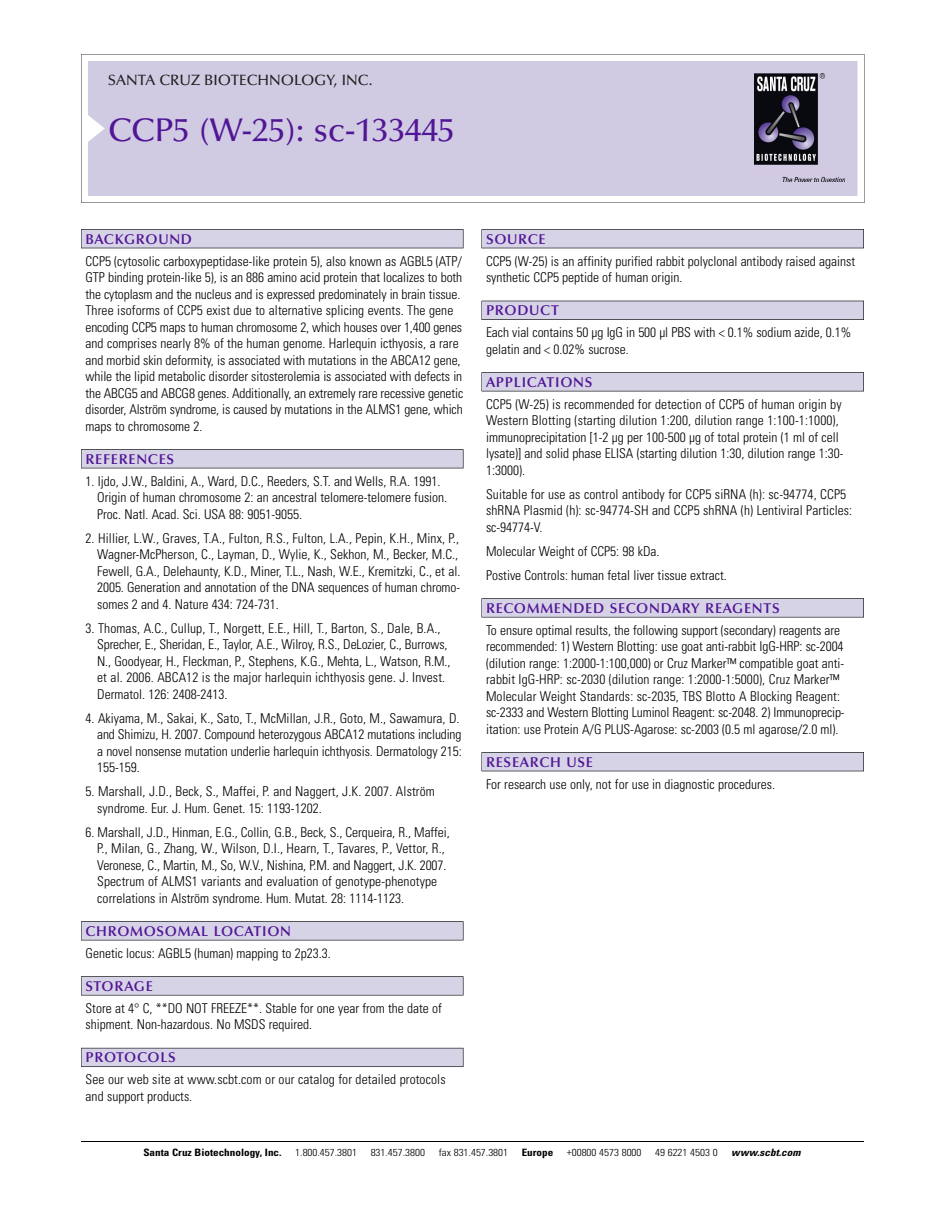
<style>
.page{position:relative;width:945px;height:1215px;background:#fff}
.page>*{position:absolute;margin:0;border:0;box-sizing:border-box;transform-origin:0 0}
.t1{font:500 33px "Optima";color:#511695}
.t2{font:500 15px "Optima";color:#231f20}
.t3{font:600 14.25px "Optima";letter-spacing:.05em;color:#511695}
.t4{font:300 condensed 13.5px/16.5px "Univers";color:#000}
.t5{font:300 condensed 10.2px "Univers";color:#000;scale:1.1 1}
.t6{font:700 condensed 10.2px "Univers";color:#000;scale:1.1 1}
.t7{font:italic 700 condensed 10.2px "Univers";letter-spacing:.005em;color:#000;scale:1.1 1}
</style>
<div class="page">
<svg style="left:81px;top:54px;width:783px;height:149px"></svg>
<div style="left:88px;top:61px;width:769px;height:135px;background:#d1cae3"></div>
<img style="left:755px;top:74px;width:90px;height:108px">
<div style="left:81px;top:229px;width:382px;height:19px;background:#525156"></div>
<div style="left:81px;top:230px;width:382px;height:18px;background:#d7d3e7"></div>
<div style="left:81px;top:449px;width:382px;height:19px;background:#525155"></div>
<div style="left:81px;top:450px;width:382px;height:18px;background:#d7d3e7"></div>
<div style="left:81px;top:921px;width:382px;height:19px;background:#545357"></div>
<div style="left:81px;top:922px;width:382px;height:18px;background:#d7d3e7"></div>
<div style="left:81px;top:976px;width:382px;height:19px;background:#575759"></div>
<div style="left:81px;top:977px;width:382px;height:18px;background:#d7d3e7"></div>
<div style="left:81px;top:1048px;width:382px;height:19px;background:#5b5a62"></div>
<div style="left:81px;top:1048px;width:382px;height:18px;background:#d7d3e7"></div>
<div style="left:482px;top:229px;width:382px;height:19px;background:#525156"></div>
<div style="left:482px;top:230px;width:381px;height:18px;background:#d7d3e7"></div>
<div style="left:482px;top:301px;width:382px;height:19px;background:#515055"></div>
<div style="left:482px;top:301px;width:381px;height:18px;background:#d7d3e7"></div>
<div style="left:482px;top:372px;width:382px;height:19px;background:#545357"></div>
<div style="left:482px;top:373px;width:381px;height:18px;background:#d7d3e7"></div>
<div style="left:482px;top:598px;width:382px;height:19px;background:#575759"></div>
<div style="left:482px;top:599px;width:381px;height:18px;background:#d7d3e7"></div>
<div style="left:482px;top:752px;width:382px;height:19px;background:#515055"></div>
<div style="left:482px;top:753px;width:381px;height:18px;background:#d7d3e7"></div>
<hr style="left:81px;top:1141px;width:783px;height:1px;background:#000">
<p class="t2" style="left:108px;top:74px;width:266px">SANTA CRUZ BIOTECHNOLOGY, INC.</p>
<h1 class="t1" style="left:108px;top:117px;width:348px">CCP5 (W-25): sc-133445</h1>
<p class="t3" style="left:86px;top:233px;width:108px">BACKGROUND</p>
<p class="t4" style="left:86px;top:254px;width:379px">CCP5 (cytosolic carboxypeptidase-like protein 5), also known as AGBL5 (ATP/ GTP binding protein-like 5), is an 886 amino acid protein that localizes to both the cytoplasm and the nucleus and is expressed predominately in brain tissue.<br>Three isoforms of CCP5 exist due to alternative splicing events. The gene encoding CCP5 maps to human chromosome 2, which houses over 1,400 genes and comprises nearly 8% of the human genome. Harlequin icthyosis, a rare and morbid skin deformity, is associated with mutations in the ABCA12 gene, while the lipid metabolic disorder sitosterolemia is associated with defects in the ABCG5 and ABCG8 genes. Additionally, an extremely rare recessive genetic disorder, Alström syndrome, is caused by mutations in the ALMS1 gene, which maps to chromosome 2.</p>
<p class="t3" style="left:86px;top:453px;width:90px">REFERENCES</p>
<p class="t4" style="left:97px;top:474px;width:352px;text-indent:-12px">1. Ijdo, J.W., Baldini, A., Ward, D.C., Reeders, S.T. and Wells, R.A. 1991.<br>Origin of human chromosome 2: an ancestral telomere-telomere fusion.<br>Proc. Natl. Acad. Sci. USA 88: 9051-9055.</p>
<p class="t4" style="left:97px;top:531px;width:365px;text-indent:-12px">2. Hillier, L.W., Graves, T.A., Fulton, R.S., Fulton, L.A., Pepin, K.H., Minx, P., Wagner-McPherson, C., Layman, D., Wylie, K., Sekhon, M., Becker, M.C., Fewell, G.A., Delehaunty, K.D., Miner, T.L., Nash, W.E., Kremitzki, C., et al.<br>2005. Generation and annotation of the DNA sequences of human chromo&shy;somes 2 and 4. Nature 434: 724-731.</p>
<p class="t4" style="left:97px;top:621px;width:355px;text-indent:-12px">3. Thomas, A.C., Cullup, T., Norgett, E.E., Hill, T., Barton, S., Dale, B.A., Sprecher, E., Sheridan, E., Taylor, A.E., Wilroy, R.S., DeLozier, C., Burrows, N., Goodyear, H., Fleckman, P., Stephens, K.G., Mehta, L., Watson, R.M., et al. 2006. ABCA12 is the major harlequin ichthyosis gene. J. Invest.<br>Dermatol. 126: 2408-2413.</p>
<p class="t4" style="left:97px;top:711px;width:366px;text-indent:-12px">4. Akiyama, M., Sakai, K., Sato, T., McMillan, J.R., Goto, M., Sawamura, D. and Shimizu, H. 2007. Compound heterozygous ABCA12 mutations including a novel nonsense mutation underlie harlequin ichthyosis. Dermatology 215:<br>155-159.</p>
<p class="t4" style="left:97px;top:784px;width:339px;text-indent:-12px">5. Marshall, J.D., Beck, S., Maffei, P. and Naggert, J.K. 2007. Alström syndrome. Eur. J. Hum. Genet. 15: 1193-1202.</p>
<p class="t4" style="left:97px;top:825px;width:354px;text-indent:-12px">6. Marshall, J.D., Hinman, E.G., Collin, G.B., Beck, S., Cerqueira, R., Maffei, P., Milan, G., Zhang, W., Wilson, D.I., Hearn, T., Tavares, P., Vettor, R., Veronese, C., Martin, M., So, W.V., Nishina, P.M. and Naggert, J.K. 2007.<br>Spectrum of ALMS1 variants and evaluation of genotype-phenotype correlations in Alström syndrome. Hum. Mutat. 28: 1114-1123.</p>
<p class="t3" style="left:86px;top:925px;width:207px">CHROMOSOMAL LOCATION</p>
<p class="t4" style="left:86px;top:946px;width:247px">Genetic locus: AGBL5 (human) mapping to 2p23.3.</p>
<p class="t3" style="left:86px;top:980px;width:69px">STORAGE</p>
<p class="t4" style="left:86px;top:1001px;width:358px">Store at 4° C, **DO NOT FREEZE**. Stable for one year from the date of shipment. Non-hazardous. No MSDS required.</p>
<p class="t3" style="left:86px;top:1052px;width:92px">PROTOCOLS</p>
<p class="t4" style="left:86px;top:1072px;width:362px">See our web site at www.scbt.com or our catalog for detailed protocols and support products.</p>
<p class="t3" style="left:486px;top:233px;width:61px">SOURCE</p>
<p class="t4" style="left:486px;top:254px;width:371px">CCP5 (W-25) is an affinity purified rabbit polyclonal antibody raised against synthetic CCP5 peptide of human origin.</p>
<p class="t3" style="left:486px;top:305px;width:74px">PRODUCT</p>
<p class="t4" style="left:486px;top:325px;width:367px">Each vial contains 50 µg IgG in 500 µl PBS with &lt; 0.1% sodium azide, 0.1% gelatin and &lt; 0.02% sucrose.</p>
<p class="t3" style="left:486px;top:376px;width:108px">APPLICATIONS</p>
<p class="t4" style="left:486px;top:397px;width:359px">CCP5 (W-25) is recommended for detection of CCP5 of human origin by Western Blotting (starting dilution 1:200, dilution range 1:100-1:1000), immunoprecipitation [1-2 µg per 100-500 µg of total protein (1 ml of cell lysate)] and solid phase ELISA (starting dilution 1:30, dilution range 1:30- 1:3000).</p>
<p class="t4" style="left:486px;top:487px;width:368px">Suitable for use as control antibody for CCP5 siRNA (h): sc-94774, CCP5 shRNA Plasmid (h): sc-94774-SH and CCP5 shRNA (h) Lentiviral Particles: sc-94774-V.</p>
<p class="t4" style="left:486px;top:540px;width:242px;line-height:24px">Molecular Weight of CCP5: 98 kDa.<br>Postive Controls: human fetal liver tissue extract.</p>
<p class="t3" style="left:486px;top:602px;width:295px">RECOMMENDED SECONDARY REAGENTS</p>
<p class="t4" style="left:486px;top:623px;width:360px">To ensure optimal results, the following support (secondary) reagents are recommended: 1) Western Blotting: use goat anti-rabbit IgG-HRP: sc-2004 (dilution range: 1:2000-1:100,000) or Cruz Marker™ compatible goat anti&shy;rabbit IgG-HRP: sc-2030 (dilution range: 1:2000-1:5000), Cruz Marker™ Molecular Weight Standards: sc-2035, TBS Blotto A Blocking Reagent: sc-2333 and Western Blotting Luminol Reagent: sc-2048. 2) Immunoprecip&shy;itation: use Protein A/G PLUS-Agarose: sc-2003 (0.5 ml agarose/2.0 ml).</p>
<p class="t3" style="left:486px;top:756px;width:109px">RESEARCH USE</p>
<p class="t4" style="left:486px;top:777px;width:290px">For research use only, not for use in diagnostic procedures.</p>
<p class="t6" style="left:143px;top:1148px;width:127px">Santa Cruz Biotechnology, Inc.</p>
<p class="t5" style="left:295px;top:1148px;width:58px">1.800.457.3801</p>
<p class="t5" style="left:371px;top:1148px;width:51px">831.457.3800</p>
<p class="t5" style="left:439px;top:1148px;width:65px">fax 831.457.3801</p>
<p class="t6" style="left:522px;top:1148px;width:30px">Europe</p>
<p class="t5" style="left:567px;top:1148px;width:69px">+00800 4573 8000</p>
<p class="t5" style="left:655px;top:1148px;width:58px">49 6221 4503 0</p>
<p class="t7" style="left:731px;top:1148px;width:64px">www.scbt.com</p>
</div>
